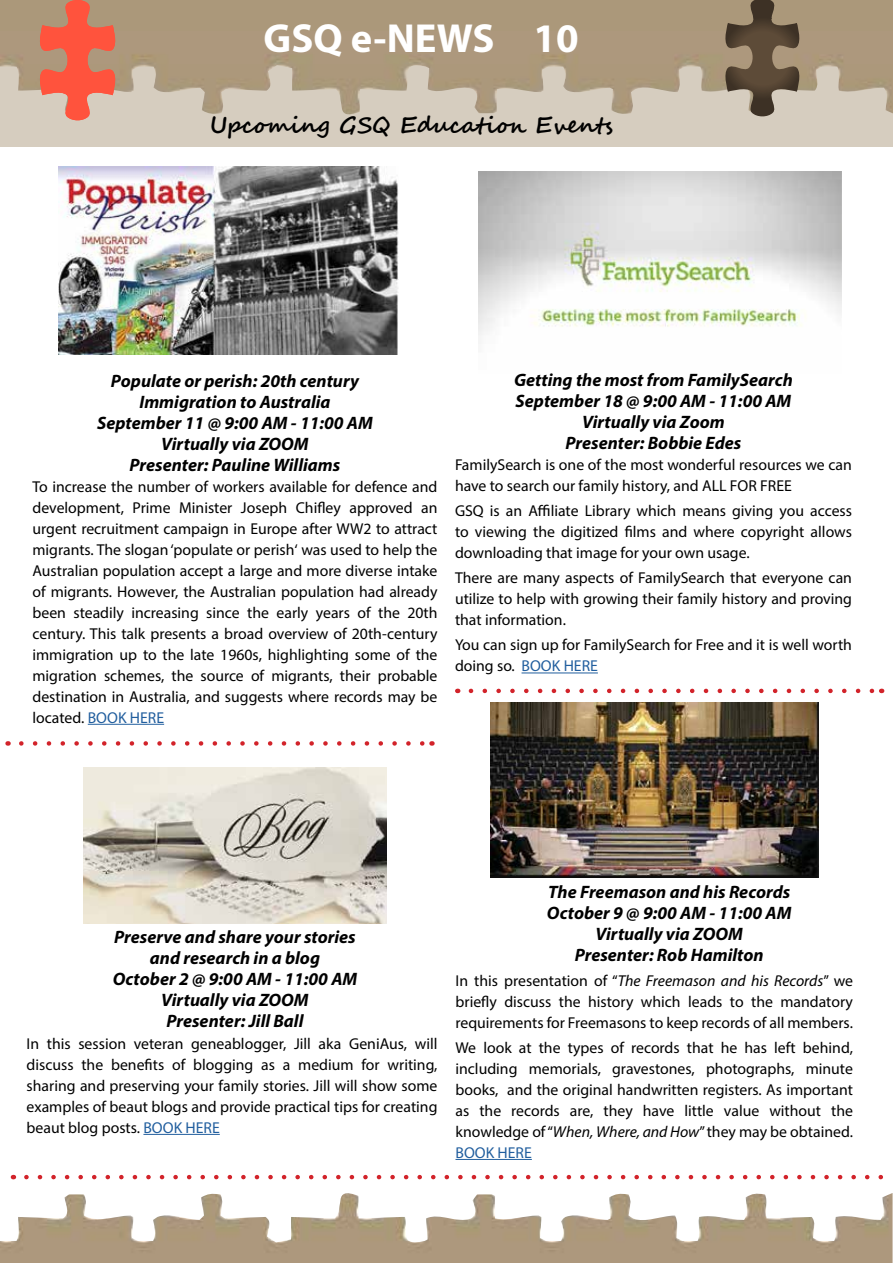
<style>
.page{position:relative;width:893px;height:1263px;background:#fff}
.page>*{position:absolute;margin:0;border:0;box-sizing:border-box;transform-origin:0 0}
.t1{font:700 40.65px "Myriad Pro";color:#fff}
.t2{font:700 22.5px "Segoe Script";color:#000}
.t3{font:italic 700 18px/21px "Myriad Pro";color:#000;text-align:center}
.t4{font:15.75px/21px "Myriad Pro";color:#000;text-align:justify}
.s1{color:#215e9e}
.s2{font-style:italic}
</style>
<div class="page">
<img style="left:83px;top:768px;width:303px;height:155px">
<img style="left:478px;top:171px;width:363px;height:165px">
<div style="left:0;top:0;width:893px;height:31px;background:#ab987a"></div>
<svg style="left:0;top:64px;width:893px;height:83px;background:#cabfad"></svg>
<svg style="left:37px;top:0;width:81px;height:122px"></svg>
<svg style="left:722px;top:0;width:80px;height:118px"></svg>
<img style="left:0;top:1193px;width:892px;height:70px">
<svg style="left:26px;top:1175px;width:857px;height:4px"></svg>
<svg style="left:21px;top:741px;width:404px;height:5px"></svg>
<hr style="left:88px;top:724px;width:76px;height:1px;background:#215e9e">
<img style="left:58px;top:167px;width:341px;height:188px">
<hr style="left:522px;top:672px;width:76px;height:1px;background:#215e9e">
<svg style="left:471px;top:689px;width:403px;height:4px"></svg>
<hr style="left:143px;top:1134px;width:77px;height:1px;background:#215e9e">
<img style="left:490px;top:702px;width:328px;height:175px">
<hr style="left:455px;top:1159px;width:77px;height:1px;background:#215e9e">
<h1 class="t1" style="left:264px;top:11px;width:317px">GSQ e-NEWS 10</h1>
<h2 class="t2" style="left:210px;top:107px;width:405px">Upcoming GSQ Education Events</h2>
<p class="t3" style="left:97px;top:369px;width:277px">Populate or perish: 20th century<br>Immigration to Australia<br>September 11 @ 9:00 AM - 11:00 AM<br>Virtually via ZOOM<br>Presenter: Pauline Williams</p>
<p class="t4" style="left:32px;top:476px;width:407px">To increase the number of workers available for defence and development, Prime Minister Joseph Chifley approved an urgent recruitment campaign in Europe after WW2 to attract migrants. The slogan ‘populate or perish‘ was used to help the Australian population accept a large and more diverse intake of migrants. However, the Australian population had already been steadily increasing since the early years of the 20th century. This talk presents a broad overview of 20th-century immigration up to the late 1960s, highlighting some of the migration schemes, the source of migrants, their probable destination in Australia, and suggests where records may be located. <span class="s1">BOOK HERE</span></p>
<p class="t3" style="left:514px;top:368px;width:280px">Getting the most from FamilySearch<br>September 18 @ 9:00 AM - 11:00 AM<br>Virtually via Zoom<br>Presenter: Bobbie Edes</p>
<p class="t4" style="left:455px;top:454px;width:398px">FamilySearch is one of the most wonderful resources we can have to search our family history, and ALL FOR FREE</p>
<p class="t4" style="left:455px;top:500px;width:398px">GSQ is an Affiliate Library which means giving you access to viewing the digitized films and where copyright allows downloading that image for your own usage.</p>
<p class="t4" style="left:455px;top:567px;width:398px">There are many aspects of FamilySearch that everyone can utilize to help with growing their family history and proving that information.</p>
<p class="t4" style="left:455px;top:634px;width:398px">You can sign up for FamilySearch for Free and it is well worth doing so. <span class="s1">BOOK HERE</span></p>
<p class="t3" style="left:113px;top:925px;width:246px">Preserve and share your stories and research in a blog<br>October 2 @ 9:00 AM - 11:00 AM<br>Virtually via ZOOM<br>Presenter: Jill Ball</p>
<p class="t4" style="left:27px;top:1033px;width:412px">In this session veteran geneablogger, Jill aka GeniAus, will discuss the benefits of blogging as a medium for writing, sharing and preserving your family stories. Jill will show some examples of beaut blogs and provide practical tips for creating beaut blog posts. <span class="s1">BOOK HERE</span></p>
<p class="t3" style="left:547px;top:881px;width:246px">The Freemason and his Records<br>October 9 @ 9:00 AM - 11:00 AM<br>Virtually via ZOOM<br>Presenter: Rob Hamilton</p>
<p class="t4" style="left:455px;top:969px;width:399px">In this presentation of “<span class="s2">The Freemason and his Records</span>” we briefly discuss the history which leads to the mandatory requirements for Freemasons to keep records of all members.</p>
<p class="t4" style="left:455px;top:1037px;width:399px">We look at the types of records that he has left behind, including memorials, gravestones, photographs, minute books, and the original handwritten registers. As important as the records are, they have little value without the knowledge of “<span class="s2">When, Where, and How</span>” they may be obtained.<br><span class="s1">BOOK HERE</span></p>
</div>
